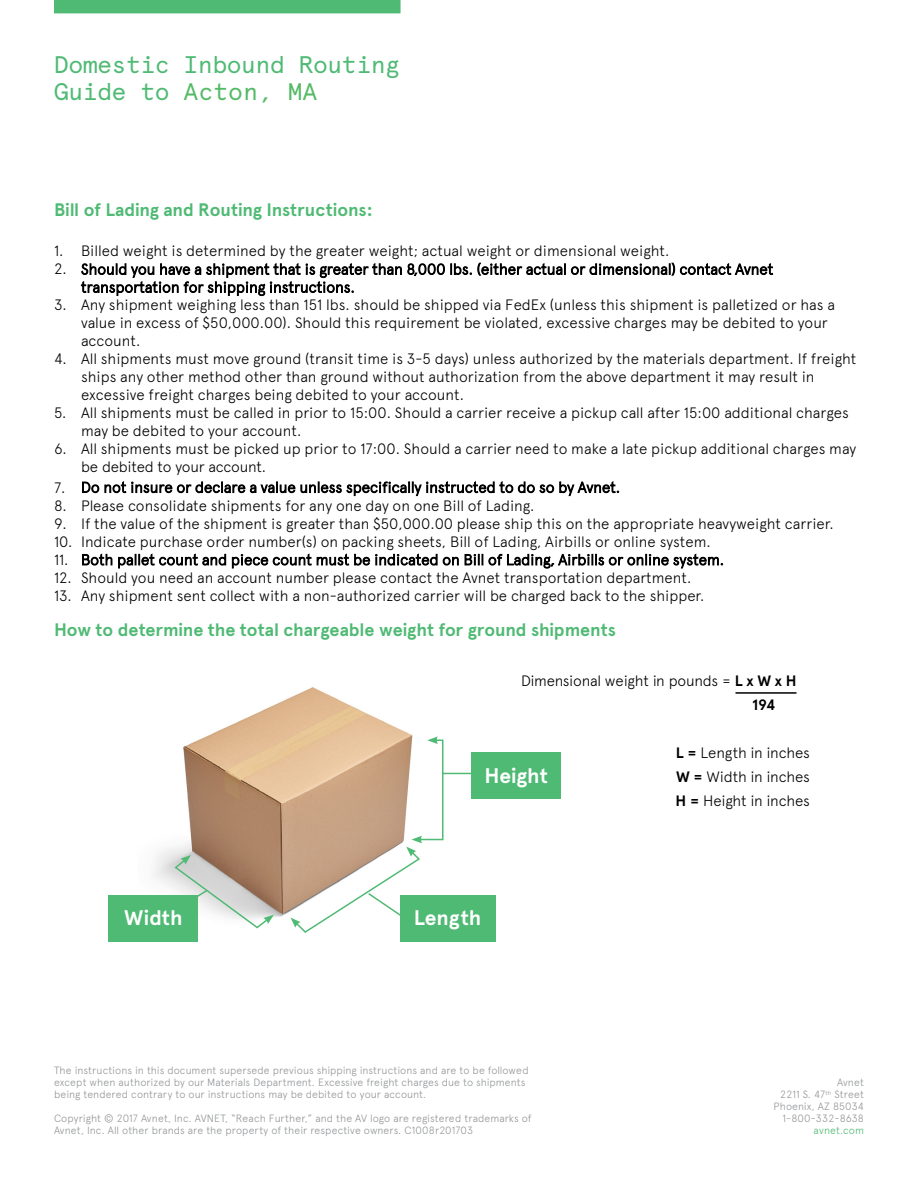
<style>
.page{position:relative;width:918px;height:1188px;background:#fff}
.page>*{position:absolute;margin:0;border:0;box-sizing:border-box;transform-origin:0 0}
.Main_Headline{font:24px/27px "Apercu Avnet Mono";letter-spacing:-.02em;color:#4fba74}
.t1{font:700 21px "Apercu Pro";color:#fff}
.t2{font:700 18px "Apercu Pro";letter-spacing:-.005em;color:#4fba74}
.t3{font:300 15px/18px "Apercu Pro";color:#000}
.t4{font:700 15px "Apercu Pro";color:#000}
.t5{font:300 10.5px/12px "Apercu Pro";letter-spacing:.005em;color:#939598}
.t6{font:300 10.5px "Apercu Pro";letter-spacing:.015em;color:#4fba74}
.s1{color:#53ba65}
.s2{font-weight:700}
</style>
<div class="page">
<div style="left:54px;top:0;width:347px;height:13px;background:#4fba74"></div>
<img style="left:153px;top:687px;width:260px;height:232px">
<svg style="left:173px;top:855px;width:101px;height:74px"></svg>
<div style="left:472px;top:753px;width:89px;height:46px;background:#4fba74"></div>
<svg style="left:291px;top:736px;width:153px;height:197px"></svg>
<hr style="left:443px;top:773px;width:32px;height:1px;background:#4fba74">
<div style="left:109px;top:895px;width:89px;height:46px;background:#4fba74"></div>
<div style="left:400px;top:895px;width:95px;height:46px;background:#4fba74"></div>
<hr style="left:735px;top:692px;width:62px;height:2px;background:#000">
<p class="Main_Headline" style="left:54px;top:49px;width:348px">Domestic Inbound Routing<br>Guide to <span class="s1">Acton, MA</span></p>
<p class="t2" style="left:54px;top:196px;width:320px">Bill of Lading and Routing Instructions:</p>
<p class="t3" style="left:54px;top:241px;width:617px">1. Billed weight is determined by the greater weight; actual weight or dimensional weight.</p>
<p class="t3" style="left:81px;top:259px;width:694px;text-indent:-27px">2. Should you have a shipment that is greater than 8,000 lbs. (either actual or dimensional) contact Avnet transportation for shipping instructions.</p>
<p class="t3" style="left:81px;top:295px;width:755px;text-indent:-27px">3. Any shipment weighing less than 151 lbs. should be shipped via FedEx (unless this shipment is palletized or has a value in excess of $50,000.00). Should this requirement be violated, excessive charges may be debited to your account.</p>
<p class="t3" style="left:81px;top:349px;width:777px;text-indent:-27px">4. All shipments must move ground (transit time is 3-5 days) unless authorized by the materials department. If freight ships any other method other than ground without authorization from the above department it may result in excessive freight charges being debited to your account.</p>
<p class="t3" style="left:81px;top:403px;width:769px;text-indent:-27px">5. All shipments must be called in prior to 15:00. Should a carrier receive a pickup call after 15:00 additional charges may be debited to your account.</p>
<p class="t3" style="left:81px;top:439px;width:777px;text-indent:-27px">6. All shipments must be picked up prior to 17:00. Should a carrier need to make a late pickup additional charges may be debited to your account.</p>
<p class="t3" style="left:54px;top:477px;width:568px">7. Do not insure or declare a value unless specifically instructed to do so by Avnet.</p>
<p class="t3" style="left:54px;top:495px;width:482px">8. Please consolidate shipments for any one day on one Bill of Lading.</p>
<p class="t3" style="left:54px;top:513px;width:781px">9. If the value of the shipment is greater than $50,000.00 please ship this on the appropriate heavyweight carrier.</p>
<p class="t3" style="left:54px;top:531px;width:658px">10. Indicate purchase order number(s) on packing sheets, Bill of Lading, Airbills or online system.</p>
<p class="t3" style="left:54px;top:549px;width:672px">11. Both pallet count and piece count must be indicated on Bill of Lading, Airbills or online system.</p>
<p class="t3" style="left:54px;top:567px;width:639px">12. Should you need an account number please contact the Avnet transportation department.</p>
<p class="t3" style="left:54px;top:585px;width:652px">13. Any shipment sent collect with a non-authorized carrier will be charged back to the shipper.</p>
<p class="t2" style="left:54px;top:616px;width:563px">How to determine the total chargeable weight for ground shipments</p>
<p class="t3" style="left:521px;top:670px;width:277px">Dimensional weight in pounds = <span class="s2">L x W x H</span></p>
<p class="t4" style="left:752px;top:693px;width:25px">194</p>
<p class="t3" style="left:676px;top:742px;width:136px"><span class="s2">L =</span> Length in inches</p>
<p class="t3" style="left:676px;top:766px;width:135px"><span class="s2">W =</span> Width in inches</p>
<p class="t3" style="left:676px;top:790px;width:136px"><span class="s2">H =</span> Height in inches</p>
<p class="t1" style="left:485px;top:760px;width:65px">Height</p>
<p class="t1" style="left:124px;top:902px;width:60px">Width</p>
<p class="t1" style="left:414px;top:902px;width:69px">Length</p>
<p class="t5" style="left:54px;top:1063px;width:476px">The instructions in this document supersede previous shipping instructions and are to be followed except when authorized by our Materials Department. Excessive freight charges due to shipments being tendered contrary to our instructions may be debited to your account.</p>
<p class="t5" style="left:54px;top:1111px;width:479px">Copyright © 2017 Avnet, Inc. AVNET, “Reach Further,” and the AV logo are registered trademarks of<br>Avnet, Inc. All other brands are the property of their respective owners. C1008r201703</p>
<p class="t5" style="left:837px;top:1075px;width:28px">Avnet</p>
<p class="t5" style="left:780px;top:1087px;width:85px">2211 S. 47<sup>th</sup> Street</p>
<p class="t5" style="left:774px;top:1099px;width:92px">Phoenix, AZ 85034</p>
<p class="t5" style="left:782px;top:1111px;width:83px">1-800-332-8638</p>
<p class="t6" style="left:814px;top:1122px;width:52px">avnet.com</p>
</div>
